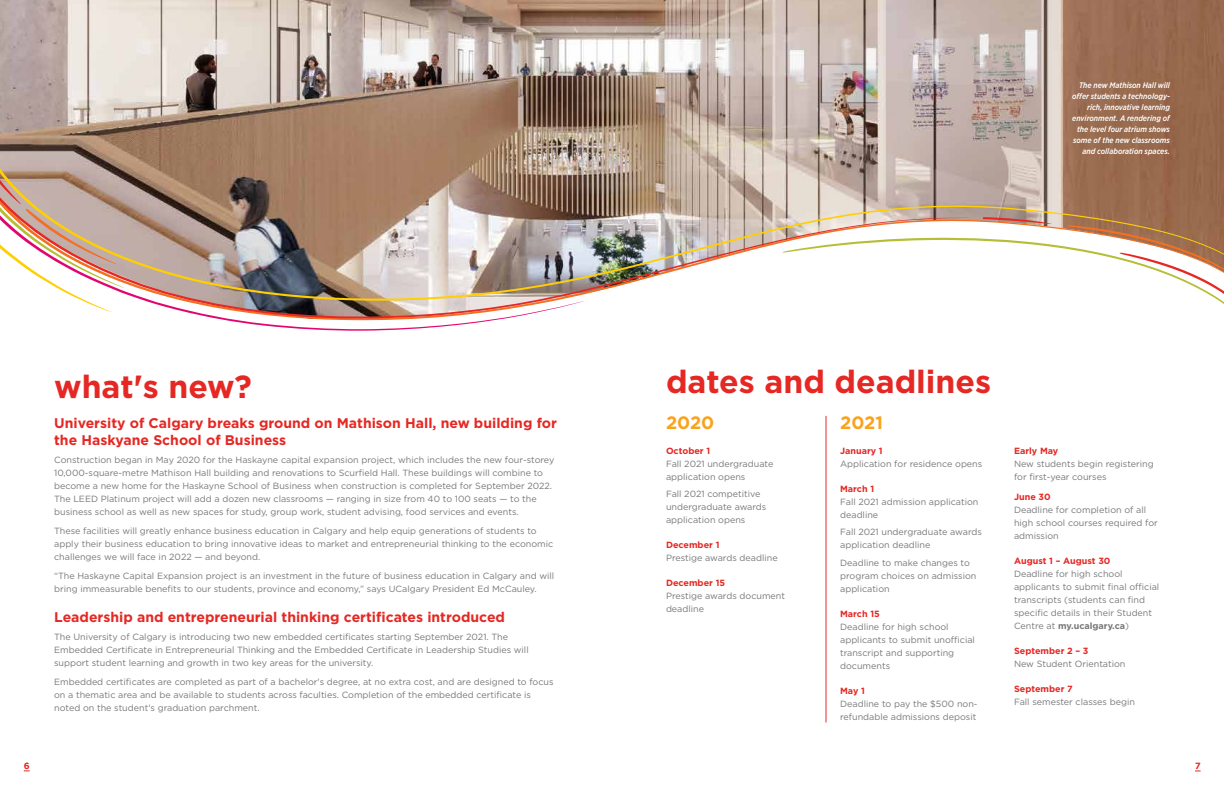
<style>
.page{position:relative;width:1224px;height:792px;background:#fff}
.page>*{position:absolute;margin:0;border:0;box-sizing:border-box;transform-origin:0 0}
.t1{font:700 32px "Gotham";color:#e52823}
.t2{font:700 17.9px "Gotham";color:#faa21b}
.t3{font:700 14px/17px "Gotham";color:#e52823}
.t4{font:9px/13px "Gotham";color:#77787b}
.t5{font:700 9px "Gotham";color:#e52823}
.t6{font:italic 500 8px/11px "Gotham Narrow";color:#fff;text-align:right}
.s1{font-weight:700}
</style>
<div class="page">
<img style="left:0;top:0;width:1224px;height:100px">
<svg style="left:225px;top:320px;width:270px;height:11px"></svg>
<svg style="left:0;top:100px;width:1224px;height:130px;background:#ab8e7b"></svg>
<svg style="left:970px;top:238px;width:96px;height:11px"></svg>
<img style="left:124px;top:182px;width:846px;height:137px">
<svg style="left:983px;top:217px;width:69px;height:7px"></svg>
<svg style="left:1066px;top:225px;width:158px;height:79px"></svg>
<svg style="left:0;top:141px;width:124px;height:171px"></svg>
<hr style="left:826px;top:416px;width:1px;height:306px;background:#e52823">
<h1 class="t1" style="left:54px;top:365px;width:199px">what's new?</h1>
<h3 class="t3" style="left:54px;top:415px;width:504px">University of Calgary breaks ground on Mathison Hall, new building for the Haskyane School of Business</h3>
<p class="t4" style="left:54px;top:453px;width:502px">Construction began in May 2020 for the Haskayne capital expansion project, which includes the new four-storey 10,000-square-metre Mathison Hall building and renovations to Scurfield Hall. These buildings will combine to become a new home for the Haskayne School of Business when construction is completed for September 2022.<br>The LEED Platinum project will add a dozen new classrooms — ranging in size from 40 to 100 seats — to the business school as well as new spaces for study, group work, student advising, food services and events.</p>
<p class="t4" style="left:54px;top:524px;width:501px">These facilities will greatly enhance business education in Calgary and help equip generations of students to apply their business education to bring innovative ideas to market and entrepreneurial thinking to the economic challenges we will face in 2022 — and beyond.</p>
<p class="t4" style="left:54px;top:569px;width:502px">“The Haskayne Capital Expansion project is an investment in the future of business education in Calgary and will bring immeasurable benefits to our students, province and economy,” says UCalgary President Ed McCauley.</p>
<h3 class="t3" style="left:54px;top:609px;width:452px">Leadership and entrepreneurial thinking certificates introduced</h3>
<p class="t4" style="left:54px;top:630px;width:476px">The University of Calgary is introducing two new embedded certificates starting September 2021. The<br>Embedded Certificate in Entrepreneurial Thinking and the Embedded Certificate in Leadership Studies will support student learning and growth in two key areas for the university.</p>
<p class="t4" style="left:54px;top:675px;width:501px">Embedded certificates are completed as part of a bachelor's degree, at no extra cost, and are designed to focus on a thematic area and be available to students across faculties. Completion of the embedded certificate is noted on the student's graduation parchment.</p>
<p class="t6" style="left:1072px;top:80px;width:99px">The new Mathison Hall will offer students a technology&shy;rich, innovative learning environment. A rendering of the level four atrium shows some of the new classrooms and collaboration spaces.</p>
<h1 class="t1" style="left:666px;top:360px;width:327px">dates and deadlines</h1>
<h2 class="t2" style="left:666px;top:411px;width:50px">2020</h2>
<p class="t5" style="left:666px;top:445px;width:46px">October 1</p>
<p class="t4" style="left:666px;top:457px;width:109px">Fall 2021 undergraduate application opens</p>
<p class="t4" style="left:666px;top:487px;width:102px">Fall 2021 competitive undergraduate awards application opens</p>
<p class="t5" style="left:666px;top:539px;width:55px">December 1</p>
<p class="t4" style="left:666px;top:551px;width:113px">Prestige awards deadline</p>
<p class="t5" style="left:666px;top:577px;width:61px">December 15</p>
<p class="t4" style="left:666px;top:589px;width:121px">Prestige awards document deadline</p>
<h2 class="t2" style="left:840px;top:411px;width:44px">2021</h2>
<p class="t5" style="left:840px;top:445px;width:44px">January 1</p>
<p class="t4" style="left:840px;top:457px;width:144px">Application for residence opens</p>
<p class="t5" style="left:840px;top:483px;width:36px">March 1</p>
<p class="t4" style="left:840px;top:495px;width:140px">Fall 2021 admission application deadline</p>
<p class="t4" style="left:840px;top:525px;width:143px">Fall 2021 undergraduate awards application deadline</p>
<p class="t4" style="left:840px;top:556px;width:138px">Deadline to make changes to program choices on admission application</p>
<p class="t5" style="left:840px;top:608px;width:41px">March 15</p>
<p class="t4" style="left:840px;top:620px;width:136px">Deadline for high school applicants to submit unofficial transcript and supporting documents</p>
<p class="t5" style="left:840px;top:685px;width:26px">May 1</p>
<p class="t4" style="left:840px;top:697px;width:139px">Deadline to pay the $500 non&shy;refundable admissions deposit</p>
<p class="t5" style="left:1014px;top:445px;width:46px">Early May</p>
<p class="t4" style="left:1014px;top:457px;width:141px">New students begin registering for first-year courses</p>
<p class="t5" style="left:1014px;top:491px;width:38px">June 30</p>
<p class="t4" style="left:1014px;top:503px;width:145px">Deadline for completion of all high school courses required for admission</p>
<p class="t5" style="left:1014px;top:555px;width:98px">August 1 – August 30</p>
<p class="t4" style="left:1014px;top:567px;width:147px">Deadline for high school applicants to submit final official transcripts (students can find specific details in their Student<br>Centre at <span class="s1">my.ucalgary.ca</span>)</p>
<p class="t5" style="left:1014px;top:645px;width:76px">September 2 – 3</p>
<p class="t4" style="left:1014px;top:657px;width:113px">New Student Orientation</p>
<p class="t5" style="left:1014px;top:683px;width:60px">September 7</p>
<p class="t4" style="left:1014px;top:695px;width:122px">Fall semester classes begin</p>
<p class="t5" style="left:24px;top:760px;width:7px">6</p>
<p class="t5" style="left:1195px;top:760px;width:7px">7</p>
</div>
